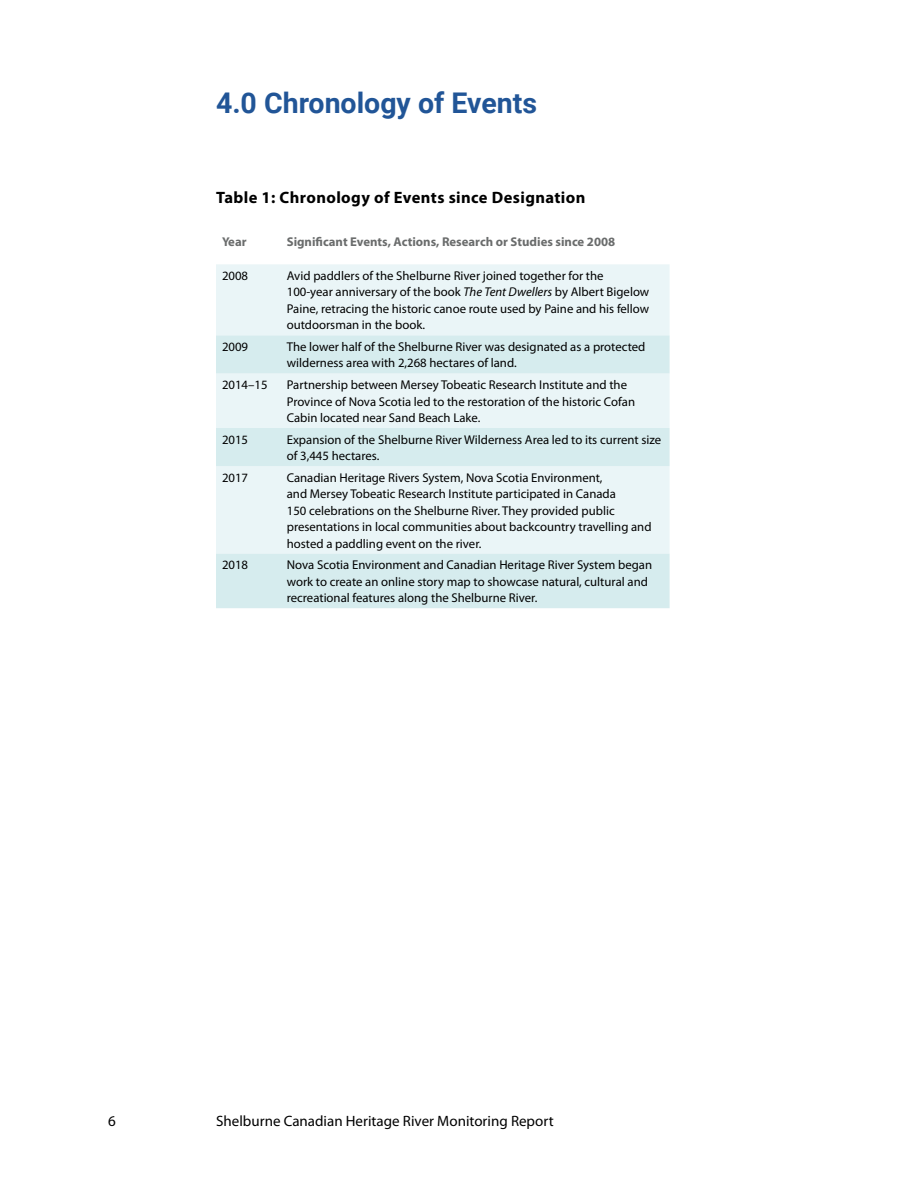
<style>
.page{position:relative;width:918px;height:1188px;background:#fff}
.page>*{position:absolute;margin:0;border:0;box-sizing:border-box;transform-origin:0 0}
.t1{font:700 28.5px "Roboto";color:#215597}
.t2{font:700 16.5px "Myriad Pro";letter-spacing:.025em;color:#000}
.t3{font:15px "Myriad Pro";color:#000}
.t4{font:12.75px/16.5px "Myriad Pro";color:#000}
.t5{font:700 12.75px "Myriad Pro";color:#6a6c6c}
.s1{font-style:italic}
</style>
<div class="page">
<div style="left:216px;top:264px;width:454px;height:71px;background:#eaf5f7"></div>
<svg style="left:216px;top:335px;width:454px;height:273px;background:#e0f0f2"></svg>
<h1 class="t1" style="left:216px;top:82px;width:323px">4.0 Chronology of Events</h1>
<p class="t2" style="left:216px;top:187px;width:371px">Table 1: Chronology of Events since Designation</p>
<p class="t5" style="left:222px;top:234px;width:26px">Year</p>
<p class="t5" style="left:287px;top:234px;width:330px">Significant Events, Actions, Research or Studies since 2008</p>
<p class="t4" style="left:222px;top:267px;width:28px">2008</p>
<p class="t4" style="left:287px;top:267px;width:364px">Avid paddlers of the Shelburne River joined together for the 100-year anniversary of the book <span class="s1">The Tent Dwellers</span> by Albert Bigelow Paine, retracing the historic canoe route used by Paine and his fellow outdoorsman in the book.</p>
<p class="t4" style="left:222px;top:338px;width:28px">2009</p>
<p class="t4" style="left:287px;top:338px;width:360px">The lower half of the Shelburne River was designated as a protected wilderness area with 2,268 hectares of land.</p>
<p class="t4" style="left:222px;top:376px;width:47px">2014–15</p>
<p class="t4" style="left:287px;top:376px;width:350px">Partnership between Mersey Tobeatic Research Institute and the<br>Province of Nova Scotia led to the restoration of the historic Cofan<br>Cabin located near Sand Beach Lake.</p>
<p class="t4" style="left:222px;top:431px;width:28px">2015</p>
<p class="t4" style="left:287px;top:431px;width:376px">Expansion of the Shelburne River Wilderness Area led to its current size of 3,445 hectares.</p>
<p class="t4" style="left:222px;top:469px;width:28px">2017</p>
<p class="t4" style="left:287px;top:469px;width:366px">Canadian Heritage Rivers System, Nova Scotia Environment,<br>and Mersey Tobeatic Research Institute participated in Canada<br>150 celebrations on the Shelburne River. They provided public presentations in local communities about backcountry travelling and hosted a paddling event on the river.</p>
<p class="t4" style="left:222px;top:556px;width:28px">2018</p>
<p class="t4" style="left:287px;top:556px;width:367px">Nova Scotia Environment and Canadian Heritage River System began work to create an online story map to showcase natural, cultural and recreational features along the Shelburne River.</p>
<p class="t3" style="left:108px;top:1111px;width:9px">6</p>
<p class="t3" style="left:216px;top:1111px;width:339px">Shelburne Canadian Heritage River Monitoring Report</p>
</div>
